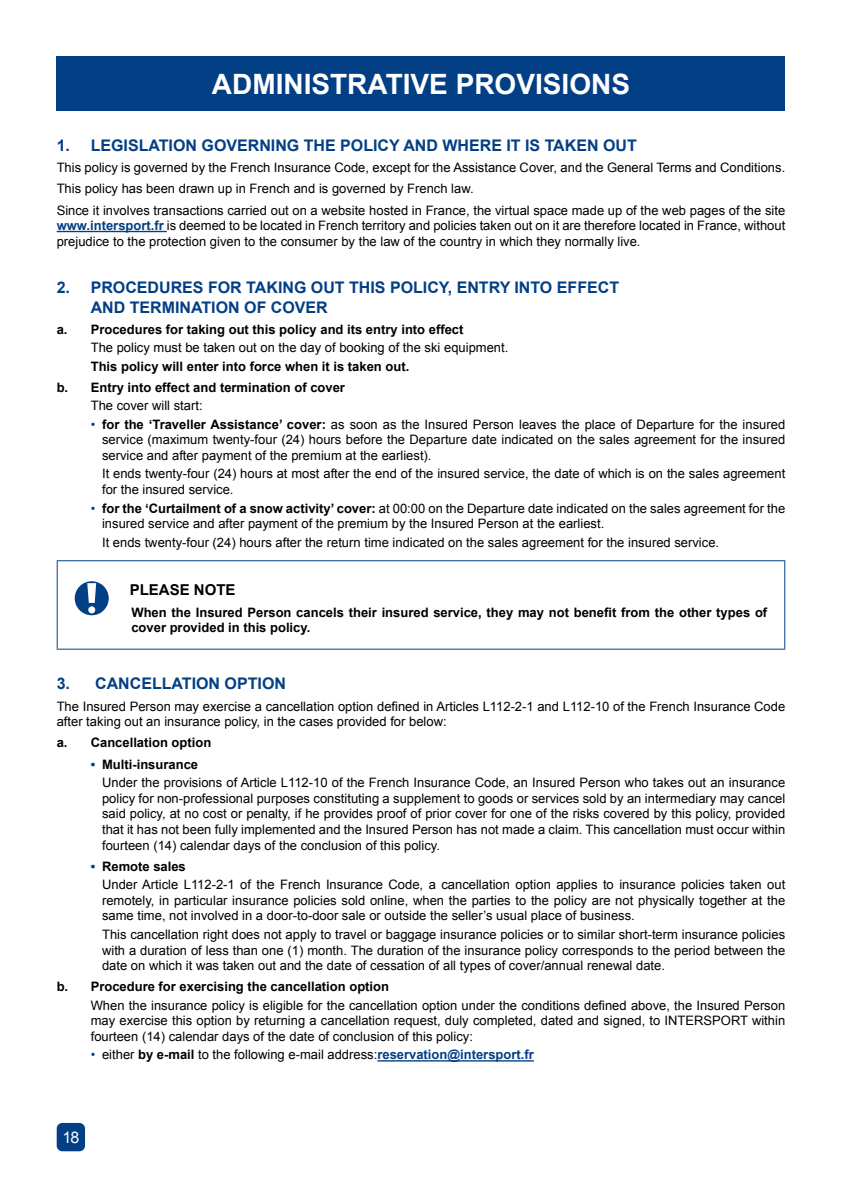
<style>
.page{position:relative;width:842px;height:1191px;background:#fff}
.page>*{position:absolute;margin:0;border:0;box-sizing:border-box;transform-origin:0 0}
.t1{font:700 28px "Arial";color:#fff}
.t2{font:700 16px/19.2px "Arial";color:#033f85}
.t3{font:16px "Arial";color:#fff}
.t4{font:700 15px "Arial";color:#000}
.t5{font:13px/15.6px "Arial";color:#000}
.t6{font:700 13px/21.2px "Arial";color:#000}
.s1{font-weight:700;color:#033f85}
.s2{color:#033f85}
.s3{font-weight:700}
</style>
<div class="page">
<div style="left:57px;top:1123px;width:28px;height:28px;background:#033f85;border-radius:6px"></div>
<hr style="left:57px;top:231px;width:110px;height:1px;background:#033f85">
<hr style="left:377px;top:1060px;width:157px;height:1px;background:#033f85">
<div style="left:57px;top:57px;width:728px;height:54px;background:#033f85"></div>
<hr style="left:57px;top:561px;width:1px;height:87px;background:#033f85">
<hr style="left:57px;top:560px;width:728px;height:1px;background:#033f85">
<hr style="left:784px;top:561px;width:1px;height:87px;background:#033f85">
<hr style="left:57px;top:648px;width:728px;height:1px;background:#033f85">
<div style="left:75px;top:581px;width:34px;height:34px;background:#033f85;border-radius:50%"></div>
<svg style="left:87px;top:583px;width:9px;height:20px"></svg>
<div style="left:88px;top:606px;width:7px;height:7px;background:#fff;border-radius:50%"></div>
<h1 class="t1" style="left:212px;top:66px;width:419px">ADMINISTRATIVE PROVISIONS</h1>
<p class="t2" style="left:57px;top:136px;width:15px">1.</p>
<p class="t2" style="left:91px;top:136px;width:548px">LEGISLATION GOVERNING THE POLICY AND WHERE IT IS TAKEN OUT</p>
<p class="t5" style="left:57px;top:157px;width:730px;line-height:21.2px">This policy is governed by the French Insurance Code, except for the Assistance Cover, and the General Terms and Conditions.<br>This policy has been drawn up in French and is governed by French law.<br>Since it involves transactions carried out on a website hosted in France, the virtual space made up of the web pages of the site</p>
<p class="t5" style="left:57px;top:218px;width:730px"><span class="s1">www.intersport.fr</span> is deemed to be located in French territory and policies taken out on it are therefore located in France, without prejudice to the protection given to the consumer by the law of the country in which they normally live.</p>
<p class="t2" style="left:57px;top:278px;width:15px">2.</p>
<p class="t2" style="left:91px;top:278px;width:530px">PROCEDURES FOR TAKING OUT THIS POLICY, ENTRY INTO EFFECT<br>AND TERMINATION OF COVER</p>
<p class="t6" style="left:57px;top:319px;width:408px">a. Procedures for taking out this policy and its entry into effect</p>
<p class="t5" style="left:91px;top:340px;width:419px">The policy must be taken out on the day of booking of the ski equipment.</p>
<p class="t6" style="left:57px;top:356px;width:354px;text-indent:34px">This policy will enter into force when it is taken out. b. Entry into effect and termination of cover</p>
<p class="t5" style="left:91px;top:398px;width:113px">The cover will start:</p>
<p class="t5" style="left:102px;top:416px;width:685px;text-align:justify;text-indent:-11px"><span class="s2">•</span> <span class="s3">for the ‘Traveller Assistance’ cover:</span> as soon as the Insured Person leaves the place of Departure for the insured service (maximum twenty-four (24) hours before the Departure date indicated on the sales agreement for the insured service and after payment of the premium at the earliest).</p>
<p class="t5" style="left:102px;top:466px;width:685px">It ends twenty-four (24) hours at most after the end of the insured service, the date of which is on the sales agreement for the insured service.</p>
<p class="t5" style="left:102px;top:500px;width:685px;text-indent:-11px"><span class="s2">•</span> <span class="s3">for the ‘Curtailment of a snow activity’ cover:</span> at 00:00 on the Departure date indicated on the sales agreement for the insured service and after payment of the premium by the Insured Person at the earliest.</p>
<p class="t5" style="left:102px;top:534px;width:619px">It ends twenty-four (24) hours after the return time indicated on the sales agreement for the insured service.</p>
<p class="t4" style="left:130px;top:580px;width:107px">PLEASE NOTE</p>
<p class="t6" style="left:131px;top:604px;width:637px;line-height:15.6px">When the Insured Person cancels their insured service, they may not benefit from the other types of cover provided in this policy.</p>
<p class="t2" style="left:57px;top:674px;width:15px">3.</p>
<p class="t2" style="left:95px;top:674px;width:192px">CANCELLATION OPTION</p>
<p class="t5" style="left:57px;top:698px;width:730px">The Insured Person may exercise a cancellation option defined in Articles L112-2-1 and L112-10 of the French Insurance Code after taking out an insurance policy, in the cases provided for below:</p>
<p class="t6" style="left:57px;top:732px;width:156px">a. Cancellation option</p>
<p class="t5" style="left:102px;top:755px;width:685px;line-height:18.4px;text-indent:-11px"><span class="s1">•</span> <span class="s3">Multi-insurance<br></span>Under the provisions of Article L112-10 of the French Insurance Code, an Insured Person who takes out an insurance</p>
<p class="t5" style="left:102px;top:790px;width:685px;text-align:justify">policy for non-professional purposes constituting a supplement to goods or services sold by an intermediary may cancel said policy, at no cost or penalty, if he provides proof of prior cover for one of the risks covered by this policy, provided that it has not been fully implemented and the Insured Person has not made a claim. This cancellation must occur within fourteen (14) calendar days of the conclusion of this policy.</p>
<p class="t5" style="left:102px;top:857px;width:685px;line-height:18.4px;text-indent:-11px"><span class="s1">•</span> <span class="s3">Remote sales<br></span>Under Article L112-2-1 of the French Insurance Code, a cancellation option applies to insurance policies taken out</p>
<p class="t5" style="left:102px;top:892px;width:685px">remotely, in particular insurance policies sold online, when the parties to the policy are not physically together at the same time, not involved in a door-to-door sale or outside the seller’s usual place of business.</p>
<p class="t5" style="left:102px;top:926px;width:685px;text-align:justify">This cancellation right does not apply to travel or baggage insurance policies or to similar short-term insurance policies with a duration of less than one (1) month. The duration of the insurance policy corresponds to the period between the date on which it was taken out and the date of cessation of all types of cover/annual renewal date.</p>
<p class="t6" style="left:57px;top:976px;width:334px">b. Procedure for exercising the cancellation option</p>
<p class="t5" style="left:91px;top:997px;width:696px;text-align:justify">When the insurance policy is eligible for the cancellation option under the conditions defined above, the Insured Person may exercise this option by returning a cancellation request, duly completed, dated and signed, to INTERSPORT within fourteen (14) calendar days of the date of conclusion of this policy:</p>
<p class="t5" style="left:91px;top:1047px;width:445px"><span class="s2">•</span> either <span class="s3">by e-mail</span> to the following e-mail address:<span class="s1">reservation@intersport.fr</span></p>
<p class="t3" style="left:62px;top:1126px;width:19px">18</p>
</div>
